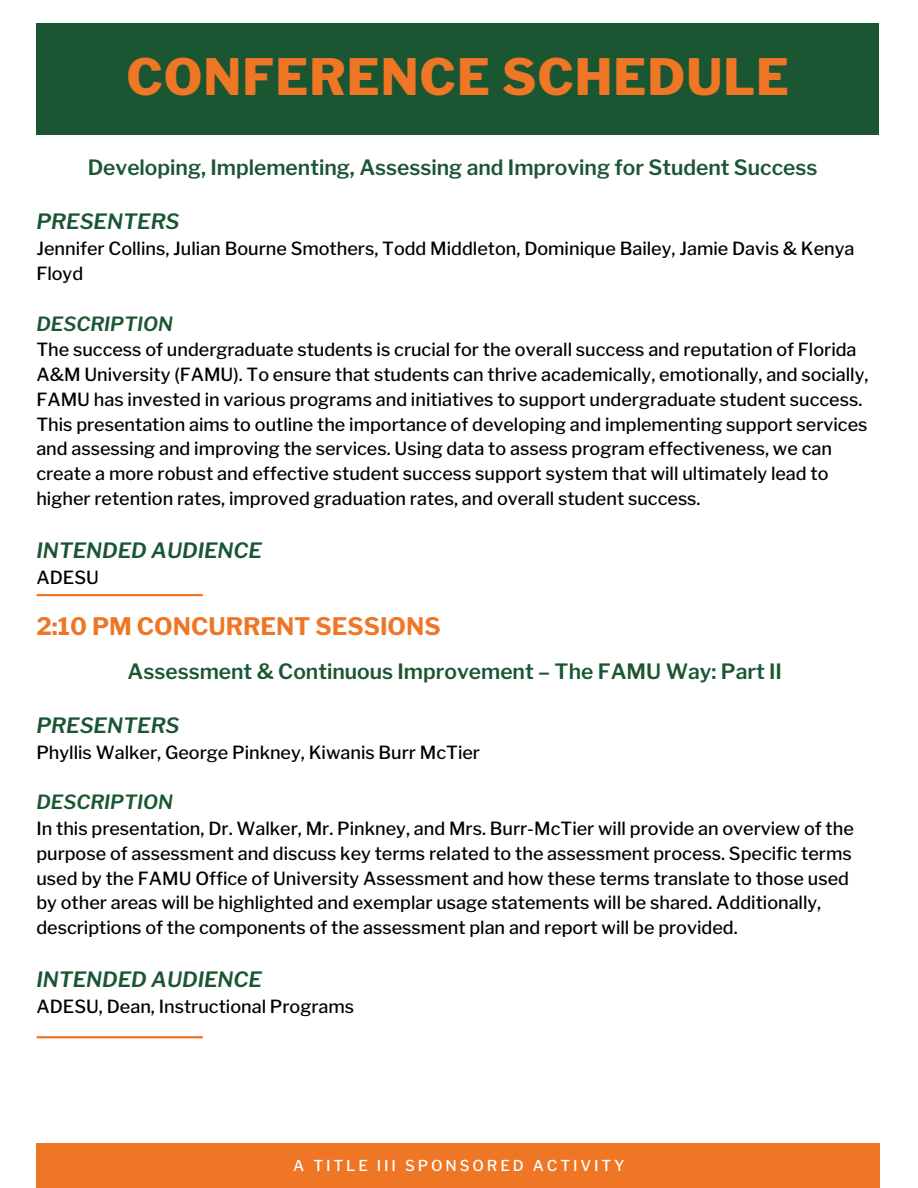
<style>
.page{position:relative;width:918px;height:1188px;background:#fff}
.page>*{position:absolute;margin:0;border:0;box-sizing:border-box;transform-origin:0 0}
.t1{font:800 49.8px "Libre Franklin";letter-spacing:.02em;color:#ee7624}
.t2{font:700 24px "Libre Franklin";color:#ee7624}
.t3{font:600 21px "Libre Franklin";color:#1b5633}
.t4{font:italic 600 21px "Libre Franklin";color:#1b5633}
.t5{font:italic 600 19.5px "Libre Franklin";color:#1b5633}
.t6{font:500 18px/24.8px "Libre Franklin";color:#000}
.t7{font:500 15px "Libre Franklin";letter-spacing:.195em;color:#fff}
</style>
<div class="page">
<div style="left:36px;top:1143px;width:843px;height:45px;background:#ee7624"></div>
<div style="left:36px;top:23px;width:843px;height:111px;background:#1b5633"></div>
<hr style="left:38px;top:594px;width:164px;height:2px;background:#ee7624">
<hr style="left:38px;top:1036px;width:164px;height:2px;background:#ee7624">
<h1 class="t1" style="left:127px;top:47px;width:664px">CONFERENCE SCHEDULE</h1>
<p class="t3" style="left:88px;top:155px;width:731px">Developing, Implementing, Assessing and Improving for Student Success</p>
<p class="t4" style="left:36px;top:209px;width:145px">PRESENTERS</p>
<p class="t6" style="left:36px;top:236px;width:820px">Jennifer Collins, Julian Bourne Smothers, Todd Middleton, Dominique Bailey, Jamie Davis &amp; Kenya<br>Floyd</p>
<p class="t5" style="left:36px;top:312px;width:138px">DESCRIPTION</p>
<p class="t6" style="left:36px;top:338px;width:834px">The success of undergraduate students is crucial for the overall success and reputation of Florida A&amp;M University (FAMU). To ensure that students can thrive academically, emotionally, and socially, FAMU has invested in various programs and initiatives to support undergraduate student success.<br>This presentation aims to outline the importance of developing and implementing support services and assessing and improving the services. Using data to assess program effectiveness, we can create a more robust and effective student success support system that will ultimately lead to higher retention rates, improved graduation rates, and overall student success.</p>
<p class="t4" style="left:36px;top:538px;width:227px">INTENDED AUDIENCE</p>
<p class="t6" style="left:36px;top:565px;width:64px">ADESU</p>
<p class="t2" style="left:36px;top:611px;width:406px">2:10 PM CONCURRENT SESSIONS</p>
<p class="t3" style="left:128px;top:658px;width:656px">Assessment &amp; Continuous Improvement – The FAMU Way: Part II</p>
<p class="t4" style="left:36px;top:712px;width:145px">PRESENTERS</p>
<p class="t6" style="left:36px;top:740px;width:445px">Phyllis Walker, George Pinkney, Kiwanis Burr McTier</p>
<p class="t5" style="left:36px;top:790px;width:138px">DESCRIPTION</p>
<p class="t6" style="left:36px;top:816px;width:819px">In this presentation, Dr. Walker, Mr. Pinkney, and Mrs. Burr-McTier will provide an overview of the purpose of assessment and discuss key terms related to the assessment process. Specific terms used by the FAMU Office of University Assessment and how these terms translate to those used by other areas will be highlighted and exemplar usage statements will be shared. Additionally, descriptions of the components of the assessment plan and report will be provided.</p>
<p class="t4" style="left:36px;top:967px;width:227px">INTENDED AUDIENCE</p>
<p class="t6" style="left:36px;top:994px;width:319px">ADESU, Dean, Instructional Programs</p>
<h2 class="t7" style="left:293px;top:1157px;width:333px">A TITLE III SPONSORED ACTIVITY</h2>
</div>
